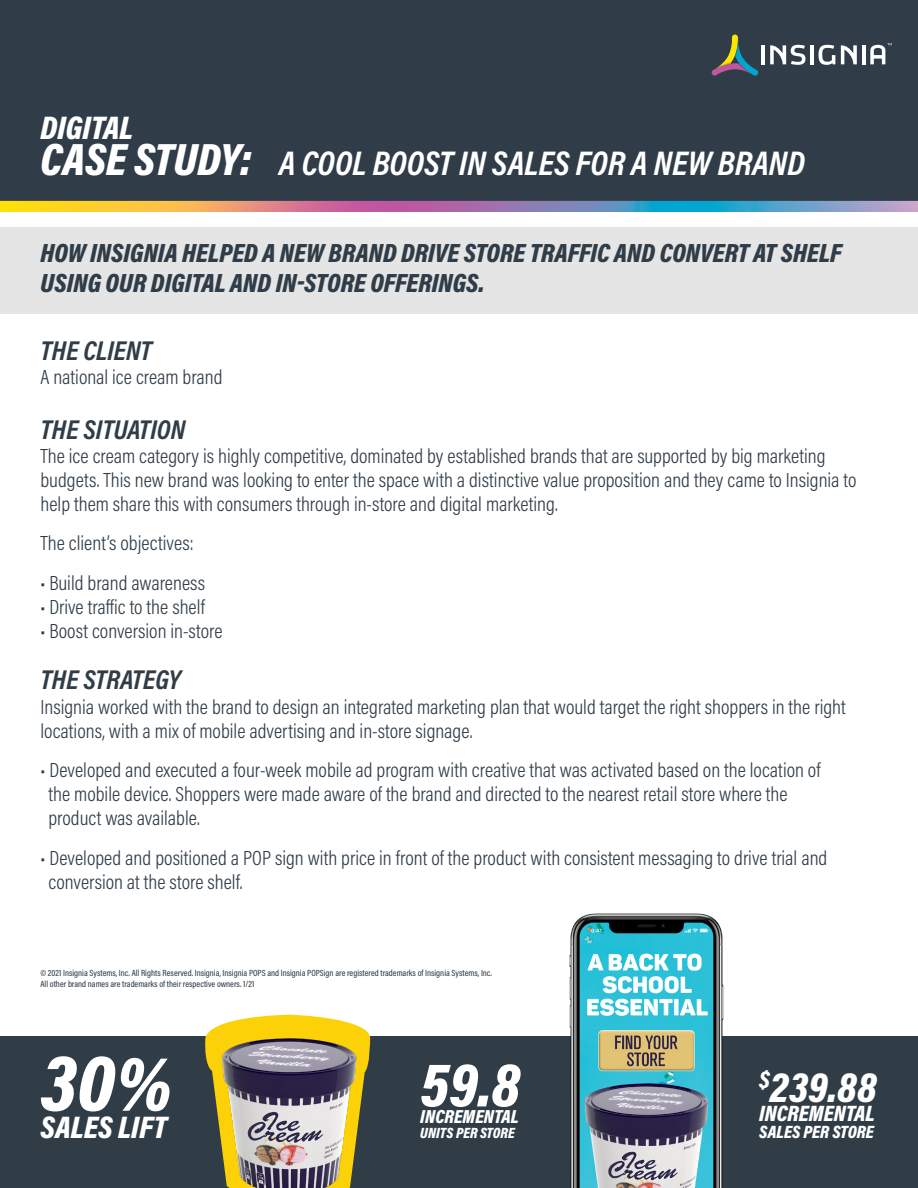
<style>
.page{position:relative;width:918px;height:1188px;background:#fff}
.page>*{position:absolute;margin:0;border:0;box-sizing:border-box;transform-origin:0 0}
.t1{font:italic 900 79.5px "Acumin Pro Cond";color:#fff}
.t2{font:italic 900 61.5px "Acumin Pro Cond";color:#fff}
.t3{font:italic 900 45.75px "Acumin Pro Cond";color:#fff}
.t4{font:italic 900 42px "Acumin Pro Cond";color:#fff}
.t5{font:italic 700 34.5px "Acumin Pro Cond";color:#fff}
.t6{font:italic 900 33px "Acumin Pro Cond";color:#fff}
.t7{font:italic 900 31.5px "Acumin Pro Cond";color:#fff}
.t8{font:italic 700 27.45px "Acumin Pro Cond";color:#303d47}
.t9{font:italic 900 26.7px/30px "Acumin Pro Cond";color:#303d48}
.t10{font:italic 900 22.5px "Acumin Pro Cond";color:#fff}
.t11{font:20.55px/24px "Acumin Variable Concept";color:#303d47}
.t12{font:italic 900 19.2px "Acumin Pro Cond";color:#fff}
.t13{font:italic 900 18px "Acumin Pro Cond";color:#fff}
.t14{font:italic 900 15px "Acumin Pro Cond";color:#fff}
.t15{font:500 9px/10.5px "Acumin Pro Cond";color:#303d48}
</style>
<div class="page">
<img style="left:0;top:201px;width:918px;height:10px">
<div style="left:0;top:227px;width:918px;height:87px;background:#e4e5e4"></div>
<div style="left:0;top:1037px;width:918px;height:151px;background:#303d47"></div>
<div style="left:0;top:0;width:918px;height:201px;background:#303d48"></div>
<svg style="left:711px;top:35px;width:48px;height:41px;background:#4d5956"></svg>
<hr style="left:761px;top:45px;width:4px;height:19px;background:#fff">
<hr style="left:810px;top:45px;width:4px;height:19px;background:#fff">
<hr style="left:862px;top:45px;width:4px;height:19px;background:#fff">
<svg style="left:819px;top:45px;width:16px;height:20px"></svg>
<svg style="left:870px;top:43px;width:22px;height:21px"></svg>
<svg style="left:770px;top:45px;width:35px;height:20px"></svg>
<svg style="left:841px;top:45px;width:16px;height:19px"></svg>
<img style="left:524px;top:913px;width:245px;height:275px">
<svg style="left:203px;top:1015px;width:171px;height:94px"></svg>
<img style="left:216px;top:1023px;width:144px;height:165px">
<p class="t6" style="left:40px;top:106px;width:94px">DIGITAL</p>
<p class="t3" style="left:40px;top:129px;width:213px">CASE STUDY:</p>
<p class="t5" style="left:279px;top:140px;width:527px">A COOL BOOST IN SALES FOR A NEW BRAND</p>
<p class="t9" style="left:40px;top:237px;width:803px">HOW INSIGNIA HELPED A NEW BRAND DRIVE STORE TRAFFIC AND CONVERT AT SHELF<br>USING OUR DIGITAL AND IN-STORE OFFERINGS.</p>
<p class="t8" style="left:40px;top:332px;width:113px">THE CLIENT</p>
<p class="t11" style="left:40px;top:364px;width:184px">A national ice cream brand</p>
<p class="t8" style="left:40px;top:411px;width:146px">THE SITUATION</p>
<p class="t11" style="left:40px;top:443px;width:818px">The ice cream category is highly competitive, dominated by established brands that are supported by big marketing budgets. This new brand was looking to enter the space with a distinctive value proposition and they came to Insignia to help them share this with consumers through in-store and digital marketing.</p>
<p class="t11" style="left:40px;top:531px;width:155px">The client’s objectives:</p>
<p class="t11" style="left:40px;top:570px;width:166px">• Build brand awareness</p>
<p class="t11" style="left:40px;top:594px;width:166px">• Drive traffic to the shelf</p>
<p class="t11" style="left:40px;top:618px;width:184px">• Boost conversion in-store</p>
<p class="t8" style="left:40px;top:662px;width:142px">THE STRATEGY</p>
<p class="t11" style="left:40px;top:694px;width:807px">Insignia worked with the brand to design an integrated marketing plan that would target the right shoppers in the right locations, with a mix of mobile advertising and in-store signage.</p>
<p class="t11" style="left:48px;top:757px;width:774px;text-indent:-8px">• Developed and executed a four-week mobile ad program with creative that was activated based on the location of the mobile device. Shoppers were made aware of the brand and directed to the nearest retail store where the product was available.</p>
<p class="t11" style="left:48px;top:845px;width:780px;text-indent:-8px">• Developed and positioned a POP sign with price in front of the product with consistent messaging to drive trial and conversion at the store shelf.</p>
<p class="t15" style="left:40px;top:968px;width:453px">© 2021 Insignia Systems, Inc. All Rights Reserved. Insignia, Insignia POPS and Insignia POPSign are registered trademarks of Insignia Systems, Inc.<br>All other brand names are trademarks of their respective owners. 1/21</p>
<p class="t1" style="left:40px;top:1031px;width:134px">30%</p>
<p class="t7" style="left:40px;top:1106px;width:128px">SALES LIFT</p>
<p class="t2" style="left:420px;top:1045px;width:102px">59.8</p>
<p class="t12" style="left:420px;top:1104px;width:100px">INCREMENTAL</p>
<p class="t14" style="left:420px;top:1123px;width:96px">UNITS PER STORE</p>
<p class="t4" style="left:759px;top:1060px;width:119px"><sup>$</sup>239.88</p>
<p class="t10" style="left:759px;top:1099px;width:117px">INCREMENTAL</p>
<p class="t13" style="left:759px;top:1120px;width:116px">SALES PER STORE</p>
</div>
